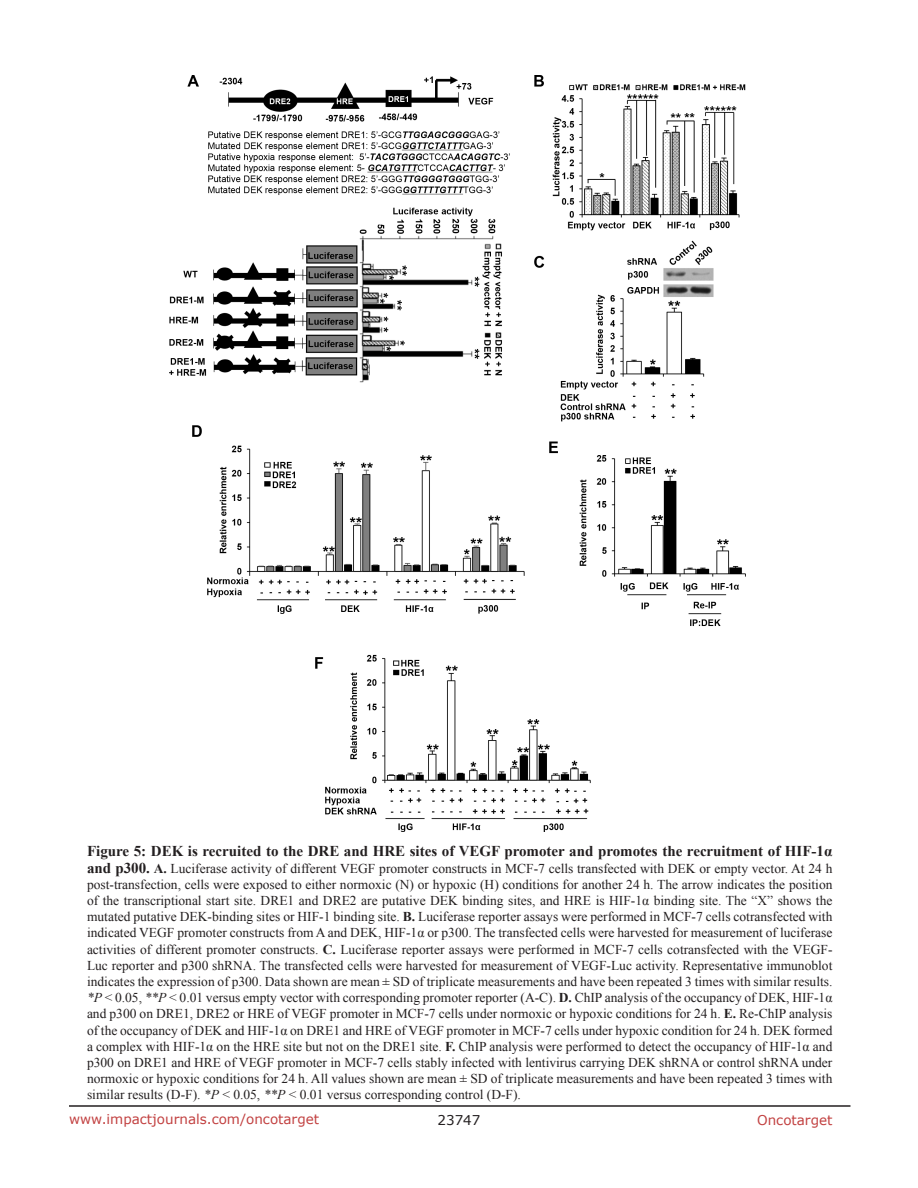
<style>
.page{position:relative;width:918px;height:1188px;background:#fff}
.page>*{position:absolute;margin:0;border:0;box-sizing:border-box;transform-origin:0 0}
.figuretext{font:700 15px "Times New Roman";color:#231f20}
.figuretext-2{font:13.5px/16.2px "Times New Roman";color:#231f20;text-align:justify}
.t1{font:13.5px "Verdana";color:#c24141}
.t2{font:13.5px "Verdana";color:#231f20}
.s1{font-weight:700;font-size:15px}
.s2{font-weight:700}
.s3{font-style:italic}
</style>
<div class="page">
<hr style="left:69px;top:1105px;width:781px;height:2px;background:#231f20">
<img style="left:169px;top:75px;width:576px;height:757px">
<p class="figuretext" style="left:87px;top:841px;width:747px">Figure 5: DEK is recruited to the DRE and HRE sites of VEGF promoter and promotes the recruitment of HIF-1α</p>
<p class="figuretext-2" style="left:87px;top:860px;width:747px"><span class="s1">and p300.</span> <span class="s2">A.</span> Luciferase activity of different VEGF promoter constructs in MCF-7 cells transfected with DEK or empty vector. At 24 h post-transfection, cells were exposed to either normoxic (N) or hypoxic (H) conditions for another 24 h. The arrow indicates the position of the transcriptional start site. DRE1 and DRE2 are putative DEK binding sites, and HRE is HIF-1α binding site. The “X” shows the mutated putative DEK-binding sites or HIF-1 binding site. <span class="s2">B.</span> Luciferase reporter assays were performed in MCF-7 cells cotransfected with indicated VEGF promoter constructs from A and DEK, HIF-1α or p300. The transfected cells were harvested for measurement of luciferase activities of different promoter constructs. <span class="s2">C.</span> Luciferase reporter assays were performed in MCF-7 cells cotransfected with the VEGF-Luc reporter and p300 shRNA. The transfected cells were harvested for measurement of VEGF-Luc activity. Representative immunoblot indicates the expression of p300. Data shown are mean ± SD of triplicate measurements and have been repeated 3 times with similar results. <span class="s3">*P</span> &lt; 0.05, <span class="s3">**P</span> &lt; 0.01 versus empty vector with corresponding promoter reporter (A-C). <span class="s2">D.</span> ChIP analysis of the occupancy of DEK, HIF-1α and p300 on DRE1, DRE2 or HRE of VEGF promoter in MCF-7 cells under normoxic or hypoxic conditions for 24 h. <span class="s2">E.</span> Re-ChIP analysis of the occupancy of DEK and HIF-1α on DRE1 and HRE of VEGF promoter in MCF-7 cells under hypoxic condition for 24 h. DEK formed a complex with HIF-1α on the HRE site but not on the DRE1 site. <span class="s2">F.</span> ChIP analysis were performed to detect the occupancy of HIF-1α and p300 on DRE1 and HRE of VEGF promoter in MCF-7 cells stably infected with lentivirus carrying DEK shRNA or control shRNA under normoxic or hypoxic conditions for 24 h. All values shown are mean ± SD of triplicate measurements and have been repeated 3 times with similar results (D-F). <span class="s3">*P</span> &lt; 0.05, <span class="s3">**P</span> &lt; 0.01 versus corresponding control (D-F).</p>
<p class="t1" style="left:69px;top:1110px;width:252px">www.impactjournals.com/oncotarget</p>
<p class="t2" style="left:438px;top:1111px;width:44px">23747</p>
<p class="t1" style="left:757px;top:1111px;width:77px">Oncotarget</p>
</div>
